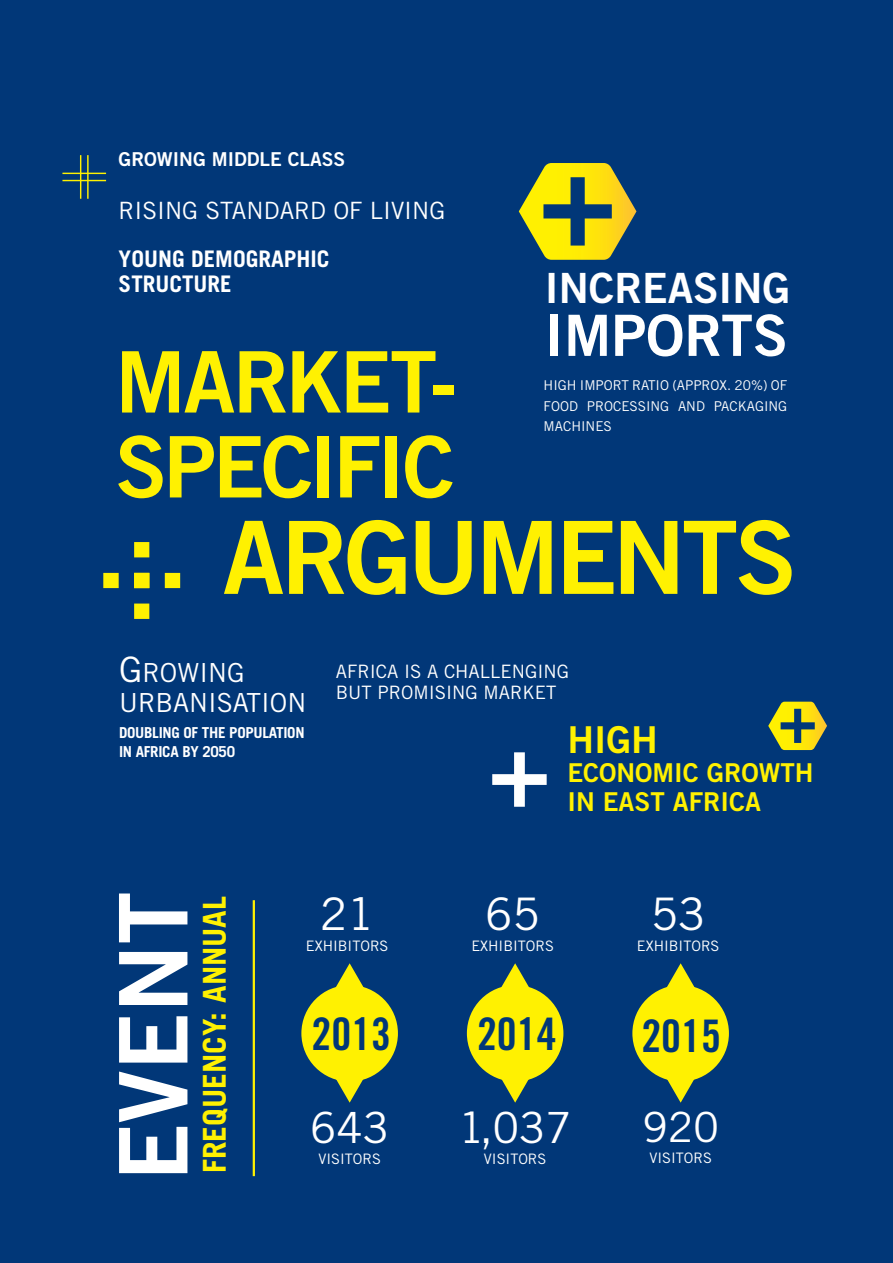
<style>
.page{position:relative;width:893px;height:1263px;background:#013778}
.page>*{position:absolute;margin:0;border:0;box-sizing:border-box;transform-origin:0 0}
.t1{font:100.95px "Trade Gothic LT Std Bd 2";letter-spacing:-.04em;color:#fff101}
.t2{font:94.8px "Trade Gothic LT Std Bd 2";color:#fff}
.t3{font:84.9px/84.9px "Trade Gothic LT Std Bd 2";letter-spacing:-.035em;color:#fff101}
.t4{font:57px "Trade Gothic LT Std Bd 2";color:#fff}
.t5{font:44.85px "Trade Gothic LT Std Bd Cn 20";color:#013778}
.t6{font:44.85px "Trade Gothic LT Std";color:#fff}
.t7{font:43.05px "Trade Gothic LT Std";color:#fff}
.t8{font:41.7px "Trade Gothic LT Std Bd 2";color:#fff}
.t9{font:41.7px "Trade Gothic LT Std";color:#fff}
.t10{font:37.05px "Trade Gothic LT Std Bd 2";color:#fff101}
.t11{font:700 31.5px "Trade Gothic LT Std";color:#fff101}
.t12{font:26.25px/30px "Trade Gothic LT Std";color:#fff}
.t13{font:25.95px/29.4px "Trade Gothic LT Std Bd 2";color:#fff101}
.t14{font:23.85px "Trade Gothic LT Std";color:#fff}
.t15{font:700 22.8px/25.3px "Trade Gothic LT Std";color:#fff}
.t16{font:19.2px "Trade Gothic LT Std Bd 2";color:#fff}
.t17{font:18.45px/20.2px "Trade Gothic LT Std";color:#fff}
.t18{font:700 15.15px/18.9px "Trade Gothic LT Std";letter-spacing:-.02em;color:#fff}
.t19{font:14.4px "Trade Gothic LT Std";color:#fff}
.t20{font:13.5px/20.4px "Trade Gothic LT Std";color:#fff;text-align:justify}
.s1{font-size:35.1px}
</style>
<div class="page">
<hr style="left:62px;top:180px;width:44px;height:1px;background:#fff101">
<hr style="left:62px;top:173px;width:44px;height:1px;background:#fff101">
<hr style="left:87px;top:155px;width:2px;height:44px;background:#fff101">
<hr style="left:80px;top:155px;width:1px;height:44px;background:#fff101">
<svg style="left:103px;top:542px;width:77px;height:77px"></svg>
<div style="left:492px;top:774px;width:55px;height:11px;background:#fff"></div>
<div style="left:514px;top:752px;width:11px;height:55px;background:#fff"></div>
<hr style="left:253px;top:900px;width:2px;height:276px;background:#fff101">
<div style="left:301px;top:985px;width:97px;height:96px;background:#fff101;border-radius:50%"></div>
<svg style="left:332px;top:963px;width:35px;height:26px"></svg>
<svg style="left:332px;top:1078px;width:35px;height:25px"></svg>
<div style="left:467px;top:985px;width:96px;height:96px;background:#fff101;border-radius:50%"></div>
<svg style="left:498px;top:963px;width:35px;height:26px"></svg>
<svg style="left:498px;top:1078px;width:35px;height:25px"></svg>
<div style="left:632px;top:985px;width:97px;height:96px;background:#fff101;border-radius:50%"></div>
<svg style="left:663px;top:963px;width:35px;height:26px"></svg>
<svg style="left:663px;top:1078px;width:35px;height:25px"></svg>
<svg style="left:519px;top:163px;width:117px;height:97px"></svg>
<svg style="left:768px;top:702px;width:59px;height:48px"></svg>
<h3 class="t16" style="left:119px;top:147px;width:228px">GROWING MIDDLE CLASS</h3>
<h3 class="t14" style="left:119px;top:196px;width:328px">RISING STANDARD OF LIVING</h3>
<h3 class="t15" style="left:119px;top:246px;width:212px">YOUNG DEMOGRAPHIC<br>STRUCTURE</h3>
<h3 class="t3" style="left:115px;top:338px;width:344px">MARKET-<br>SPECIFIC</h3>
<h3 class="t8" style="left:545px;top:263px;width:247px">INCREASING</h3>
<h3 class="t4" style="left:545px;top:300px;width:244px">IMPORTS</h3>
<p class="t20" style="left:544px;top:375px;width:245px">HIGH IMPORT RATIO (APPROX. 20%) OF FOOD PROCESSING AND PACKAGING MACHINES</p>
<h1 class="t1" style="left:223px;top:495px;width:576px">ARGUMENTS</h1>
<h3 class="t12" style="left:119px;top:657px;width:189px"><span class="s1">G</span>ROWING<br>URBANISATION</h3>
<h3 class="t17" style="left:336px;top:661px;width:235px">AFRICA IS A CHALLENGING<br>BUT PROMISING MARKET</h3>
<p class="t18" style="left:119px;top:723px;width:187px">DOUBLING OF THE POPULATION<br>IN AFRICA BY 2050</p>
<h3 class="t10" style="left:567px;top:716px;width:92px">HIGH</h3>
<h3 class="t13" style="left:567px;top:757px;width:248px">ECONOMIC GROWTH<br>IN EAST AFRICA</h3>
<h2 class="t2" style="left:95px;top:1181px;width:291px;rotate:-90deg">EVENT</h2>
<h3 class="t11" style="left:195px;top:1173px;width:279px;rotate:-90deg">FREQUENCY: ANNUAL</h3>
<h3 class="t6" style="left:320px;top:887px;width:56px">21</h3>
<p class="t19" style="left:306px;top:937px;width:84px">EXHIBITORS</p>
<h3 class="t5" style="left:311px;top:1007px;width:81px">2013</h3>
<h3 class="t7" style="left:310px;top:1101px;width:80px">643</h3>
<p class="t19" style="left:318px;top:1150px;width:64px">VISITORS</p>
<h3 class="t6" style="left:485px;top:887px;width:56px">65</h3>
<p class="t19" style="left:471px;top:937px;width:84px">EXHIBITORS</p>
<h3 class="t5" style="left:477px;top:1007px;width:81px">2014</h3>
<h3 class="t7" style="left:459px;top:1101px;width:115px">1,037</h3>
<p class="t19" style="left:484px;top:1150px;width:64px">VISITORS</p>
<h3 class="t6" style="left:651px;top:887px;width:56px">53</h3>
<p class="t19" style="left:637px;top:937px;width:84px">EXHIBITORS</p>
<h3 class="t5" style="left:641px;top:1008px;width:81px">2015</h3>
<h3 class="t9" style="left:642px;top:1102px;width:78px">920</h3>
<p class="t19" style="left:649px;top:1149px;width:64px">VISITORS</p>
</div>
